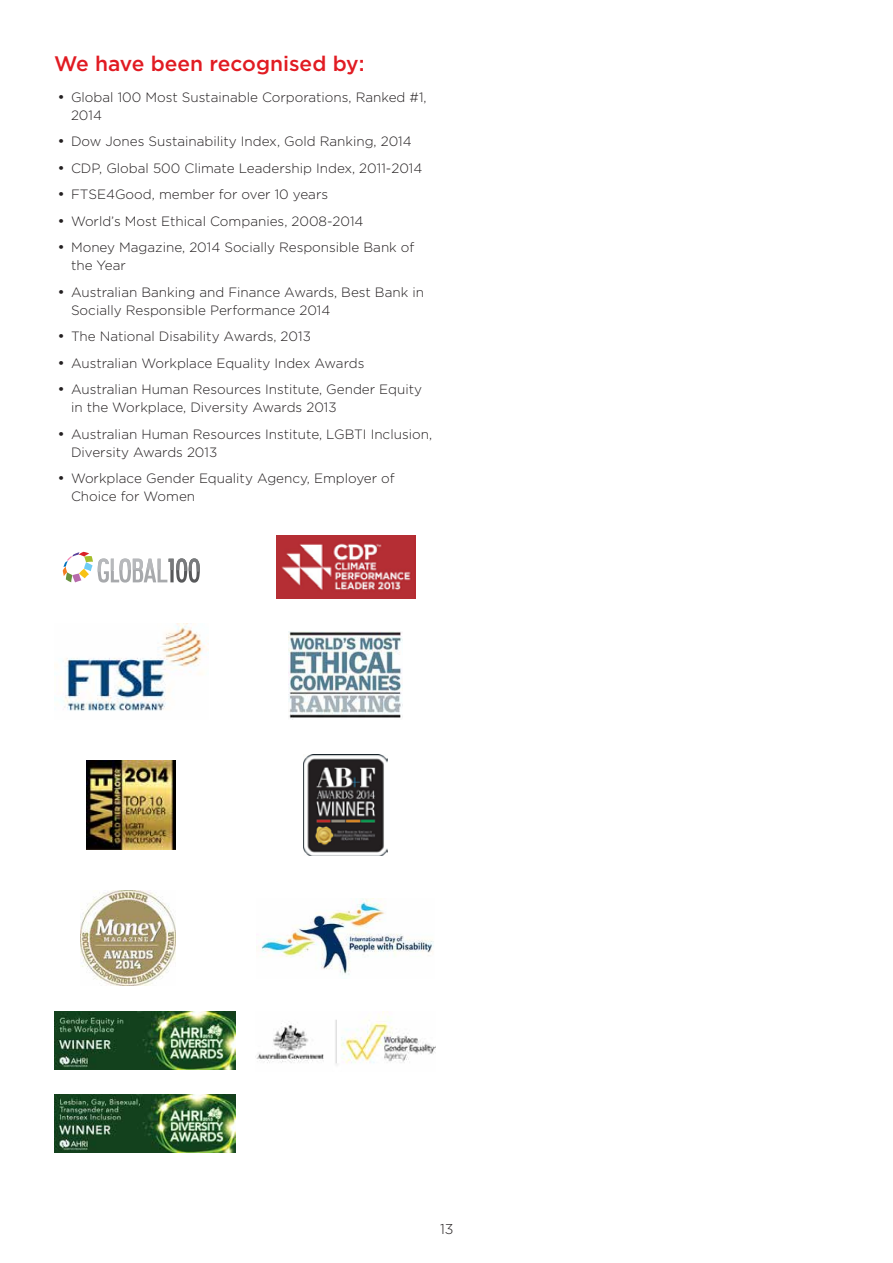
<style>
.page{position:relative;width:893px;height:1263px;background:#fff}
.page>*{position:absolute;margin:0;border:0;box-sizing:border-box;transform-origin:0 0}
.t1{font:500 21px "Gotham";color:#e11b22}
.t2{font:300 14.25px "Gotham";color:#231f20}
.t3{font:300 13.5px/18px "Gotham";color:#231f20}
</style>
<div class="page">
<svg style="left:63px;top:552px;width:137px;height:31px"></svg>
<img style="left:276px;top:536px;width:139px;height:62px">
<img style="left:54px;top:623px;width:155px;height:88px">
<img style="left:288px;top:631px;width:115px;height:87px">
<img style="left:87px;top:760px;width:89px;height:89px">
<img style="left:303px;top:754px;width:85px;height:102px">
<img style="left:81px;top:890px;width:95px;height:96px">
<img style="left:257px;top:898px;width:177px;height:77px">
<img style="left:54px;top:1011px;width:182px;height:58px">
<img style="left:54px;top:1095px;width:182px;height:58px">
<img style="left:255px;top:1011px;width:181px;height:53px">
<h1 class="t1" style="left:54px;top:50px;width:312px">We have been recognised by:</h1>
<p class="t3" style="left:71px;top:87px;width:357px;text-indent:-13px">• Global 100 Most Sustainable Corporations, Ranked #1,<br>2014</p>
<p class="t3" style="left:58px;top:132px;width:355px">• Dow Jones Sustainability Index, Gold Ranking, 2014</p>
<p class="t3" style="left:58px;top:158px;width:366px">• CDP, Global 500 Climate Leadership Index, 2011-2014</p>
<p class="t3" style="left:58px;top:185px;width:271px">• FTSE4Good, member for over 10 years</p>
<p class="t3" style="left:58px;top:211px;width:307px">• World’s Most Ethical Companies, 2008-2014</p>
<p class="t3" style="left:71px;top:238px;width:345px;text-indent:-13px">• Money Magazine, 2014 Socially Responsible Bank of the Year</p>
<p class="t3" style="left:71px;top:282px;width:354px;text-indent:-13px">• Australian Banking and Finance Awards, Best Bank in<br>Socially Responsible Performance 2014</p>
<p class="t3" style="left:58px;top:327px;width:254px">• The National Disability Awards, 2013</p>
<p class="t3" style="left:58px;top:353px;width:308px">• Australian Workplace Equality Index Awards</p>
<p class="t3" style="left:71px;top:380px;width:353px;text-indent:-13px">• Australian Human Resources Institute, Gender Equity in the Workplace, Diversity Awards 2013</p>
<p class="t3" style="left:71px;top:424px;width:363px;text-indent:-13px">• Australian Human Resources Institute, LGBTI Inclusion,<br>Diversity Awards 2013</p>
<p class="t3" style="left:71px;top:469px;width:325px;text-indent:-13px">• Workplace Gender Equality Agency, Employer of<br>Choice for Women</p>
<p class="t2" style="left:440px;top:1220px;width:15px">13</p>
</div>
